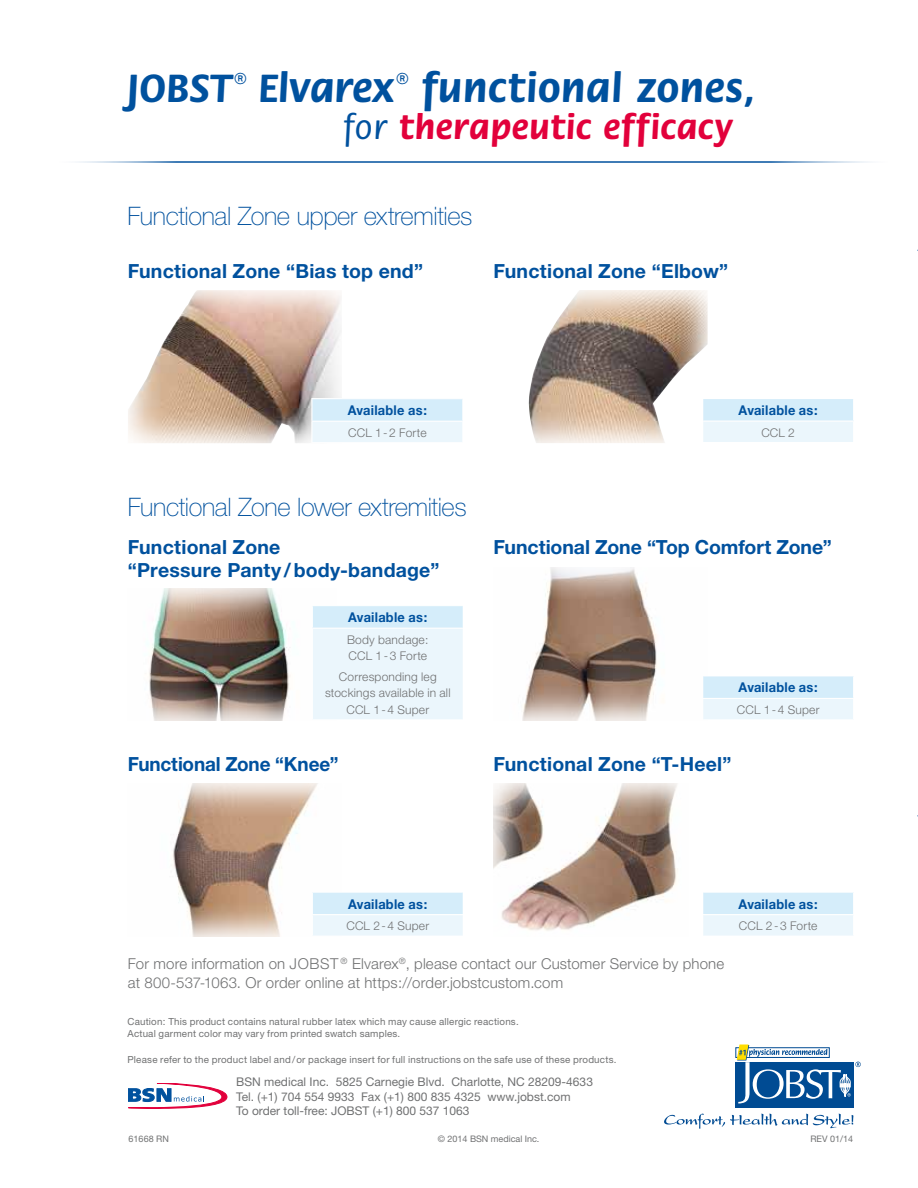
<style>
.page{position:relative;width:918px;height:1188px;background:#fff}
.page>*{position:absolute;margin:0;border:0;box-sizing:border-box;transform-origin:0 0}
.t1{font:700 42px "Flora";letter-spacing:.02em;color:#00519e}
.t2{font:700 35.4px "Flora";letter-spacing:.03em;color:#e2003b}
.t3{font:100 25.5px "Helvetica Neue";letter-spacing:-.015em;color:#00519e}
.t4{font:700 19.5px/22.5px "Helvetica Neue";letter-spacing:.01em;color:#00519e}
.t5{font:700 19.5px "Helvetica Neue";letter-spacing:-.01em;color:#00519e}
.t6{font:300 15px/19.5px "Helvetica Neue";letter-spacing:.01em;color:#707172}
.t7{font:700 13.5px "Helvetica Neue";letter-spacing:.02em;color:#00519e;scale:.95 1}
.t8{font:12px/14.4px "Helvetica Neue";color:#707172}
.t9{font:300 12px/16.5px "Helvetica Neue";letter-spacing:.015em;color:#707172}
.t10{font:9.75px/12px "Helvetica Neue";letter-spacing:.02em;color:#707172}
.t11{font:9px "Helvetica Neue";color:#707172}
.s1{font-weight:500;color:#00519e}
</style>
<div class="page">
<hr style="left:48px;top:161px;width:851px;height:2px;background:#00519e">
<img style="left:149px;top:588px;width:141px;height:133px">
<svg style="left:522px;top:567px;width:135px;height:154px"></svg>
<svg style="left:493px;top:783px;width:184px;height:148px"></svg>
<svg style="left:173px;top:783px;width:145px;height:154px"></svg>
<svg style="left:528px;top:290px;width:180px;height:153px"></svg>
<svg style="left:128px;top:290px;width:213px;height:153px"></svg>
<div style="left:312px;top:606px;width:151px;height:22px;background:#d5edfa"></div>
<div style="left:312px;top:628px;width:151px;height:92px;background:#ebf6fc"></div>
<svg style="left:312px;top:606px;width:1px;height:22px"></svg>
<hr style="left:312px;top:628px;width:152px;height:1px;background:#fff">
<hr style="left:312px;top:629px;width:1px;height:90px;background:#fff">
<hr style="left:312px;top:719px;width:152px;height:1px;background:#fff">
<div style="left:703px;top:676px;width:151px;height:22px;background:#d5edfa"></div>
<div style="left:703px;top:698px;width:151px;height:22px;background:#ebf6fc"></div>
<hr style="left:702px;top:698px;width:152px;height:1px;background:#fff">
<svg style="left:853px;top:676px;width:1px;height:43px"></svg>
<hr style="left:702px;top:719px;width:152px;height:1px;background:#fff">
<div style="left:312px;top:399px;width:151px;height:22px;background:#d5edfa"></div>
<div style="left:312px;top:421px;width:151px;height:22px;background:#ebf6fc"></div>
<hr style="left:311px;top:398px;width:152px;height:1px;background:#fff">
<hr style="left:311px;top:421px;width:152px;height:1px;background:#fff">
<svg style="left:311px;top:399px;width:1px;height:43px"></svg>
<svg style="left:462px;top:399px;width:1px;height:43px"></svg>
<hr style="left:311px;top:442px;width:152px;height:1px;background:#fff">
<div style="left:703px;top:892px;width:151px;height:23px;background:#d5edfa"></div>
<div style="left:703px;top:915px;width:151px;height:21px;background:#ebf6fc"></div>
<hr style="left:702px;top:892px;width:152px;height:1px;background:#fff">
<hr style="left:702px;top:914px;width:152px;height:1px;background:#fff">
<svg style="left:853px;top:893px;width:1px;height:43px"></svg>
<div style="left:703px;top:399px;width:151px;height:22px;background:#d5edfa"></div>
<div style="left:703px;top:421px;width:151px;height:22px;background:#ebf6fc"></div>
<hr style="left:702px;top:398px;width:152px;height:1px;background:#fff">
<hr style="left:702px;top:421px;width:152px;height:1px;background:#fff">
<svg style="left:702px;top:399px;width:1px;height:43px"></svg>
<svg style="left:853px;top:399px;width:1px;height:43px"></svg>
<hr style="left:702px;top:442px;width:152px;height:1px;background:#fff">
<div style="left:312px;top:892px;width:151px;height:23px;background:#d5edfa"></div>
<div style="left:312px;top:915px;width:151px;height:21px;background:#ebf6fc"></div>
<hr style="left:312px;top:892px;width:152px;height:1px;background:#fff">
<hr style="left:312px;top:914px;width:152px;height:1px;background:#fff">
<svg style="left:312px;top:893px;width:1px;height:43px"></svg>
<hr style="left:312px;top:936px;width:152px;height:1px;background:#fff">
<svg style="left:129px;top:1083px;width:98px;height:25px"></svg>
<svg style="left:664px;top:1114px;width:189px;height:15px"></svg>
<div style="left:736px;top:1063px;width:118px;height:45px;background:#004b93"></div>
<svg style="left:735px;top:1047px;width:2px;height:11px"></svg>
<svg style="left:737px;top:1045px;width:124px;height:59px"></svg>
<h1 class="t1" style="left:128px;top:65px;width:629px">JOBST<sup>®</sup> Elvarex<sup>®</sup> functional zones,</h1>
<h2 class="t2" style="left:344px;top:108px;width:391px"><span class="s1">for</span> therapeutic efficacy</h2>
<h3 class="t3" style="left:128px;top:202px;width:346px">Functional Zone upper extremities</h3>
<h3 class="t4" style="left:128px;top:259px;width:297px">Functional Zone “Bias top end”</h3>
<h3 class="t4" style="left:494px;top:259px;width:236px">Functional Zone “Elbow”</h3>
<h3 class="t7" style="left:348px;top:402px;width:85px">Available as:</h3>
<p class="t9" style="left:348px;top:424px;width:80px">CCL 1-2 Forte</p>
<h3 class="t3" style="left:128px;top:493px;width:340px">Functional Zone lower extremities</h3>
<h3 class="t7" style="left:739px;top:402px;width:85px">Available as:</h3>
<p class="t9" style="left:761px;top:424px;width:35px">CCL 2</p>
<h3 class="t4" style="left:128px;top:535px;width:313px">Functional Zone<br>“Pressure Panty /body-bandage”</h3>
<h3 class="t4" style="left:494px;top:535px;width:340px">Functional Zone “Top Comfort Zone”</h3>
<h3 class="t7" style="left:348px;top:609px;width:85px">Available as:</h3>
<p class="t9" style="left:347px;top:631px;width:83px">Body bandage:<br>CCL 1-3 Forte</p>
<p class="t9" style="left:325px;top:668px;width:127px;text-align:center">Corresponding leg stockings available in all<br>CCL 1-4 Super</p>
<h3 class="t7" style="left:739px;top:679px;width:85px">Available as:</h3>
<p class="t9" style="left:737px;top:701px;width:84px">CCL 1-4 Super</p>
<h3 class="t5" style="left:128px;top:752px;width:212px">Functional Zone “Knee”</h3>
<h3 class="t4" style="left:494px;top:753px;width:239px">Functional Zone “T-Heel”</h3>
<h3 class="t7" style="left:348px;top:896px;width:85px">Available as:</h3>
<p class="t9" style="left:346px;top:917px;width:84px">CCL 2-4 Super</p>
<h3 class="t6" style="left:128px;top:953px;width:598px">For more information on JOBST <sup>®</sup> Elvarex<sup>®</sup>, please contact our Customer Service by phone at 800-537-1063. Or order online at https://order.jobstcustom.com</h3>
<p class="t10" style="left:128px;top:1016px;width:393px">Caution: This product contains natural rubber latex which may cause allergic reactions.<br>Actual garment color may vary from printed swatch samples.</p>
<h3 class="t7" style="left:739px;top:896px;width:85px">Available as:</h3>
<p class="t9" style="left:739px;top:917px;width:80px">CCL 2-3 Forte</p>
<p class="t10" style="left:128px;top:1053px;width:490px">Please refer to the product label and/or package insert for full instructions on the safe use of these products.</p>
<p class="t8" style="left:236px;top:1075px;width:358px">BSN medical Inc. 5825 Carnegie Blvd. Charlotte, NC 28209-4633<br>Tel. (+1) 704 554 9933 Fax (+1) 800 835 4325 www.jobst.com<br>To order toll-free: JOBST (+1) 800 537 1063</p>
<p class="t11" style="left:129px;top:1134px;width:42px">61668 RN</p>
<p class="t11" style="left:438px;top:1134px;width:103px">© 2014 BSN medical Inc.</p>
<p class="t11" style="left:810px;top:1134px;width:44px">REV 01/14</p>
</div>
